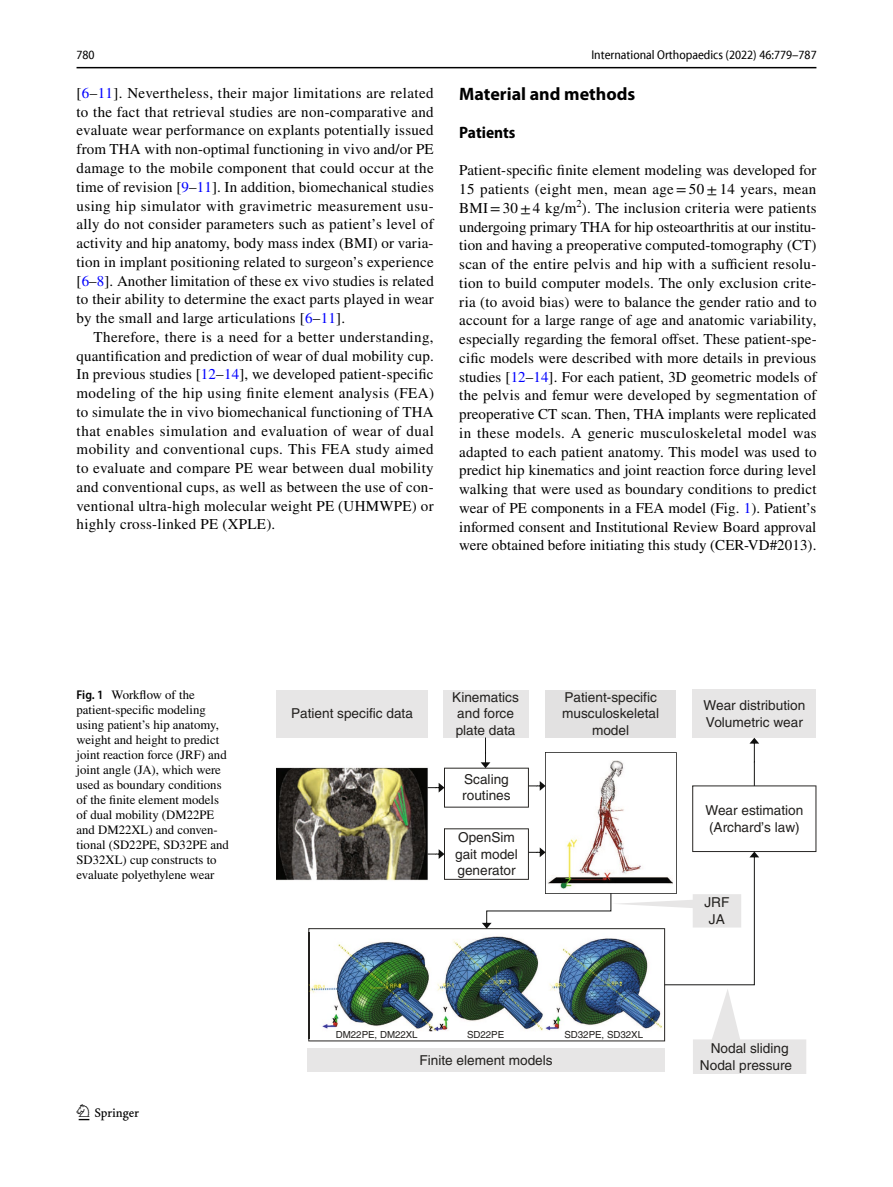
<style>
.page{position:relative;width:893px;height:1187px;background:#fff}
.page>*{position:absolute;margin:0;border:0;box-sizing:border-box;transform-origin:0 0}
.t1{font:22.5px "Springnew Regular 2";color:#000}
.t2{font:700 18px "Myriad Pro";color:#000}
.t3{font:700 semi-condensed 16.5px "Myriad Pro";color:#000}
.t4{font:15px/18.8px "STIX";letter-spacing:.02em;color:#000;text-align:justify}
.t5{font:13.65px/16.5px "Helvetica";color:#22201e}
.t6{font:12.75px/15px "STIX";color:#000}
.t7{font:semi-condensed 12.75px "Myriad Pro Unic";color:#000}
.t8{font:9.75px "Helvetica";color:#22201e}
.s1{color:#00f}
.s2{font-family:"Myriad Pro";font-weight:600;font-stretch:semi-condensed}
</style>
<div class="page">
<hr style="left:77px;top:67px;width:739px;height:1px;background:#000">
<img style="left:277px;top:767px;width:31px;height:114px">
<div style="left:276px;top:690px;width:151px;height:47px;background:#e7e6e6"></div>
<div style="left:443px;top:689px;width:85px;height:48px;background:#e7e6e6"></div>
<div style="left:545px;top:689px;width:131px;height:48px;background:#e2e1e1"></div>
<div style="left:693px;top:689px;width:123px;height:48px;background:#e7e6e6"></div>
<svg style="left:308px;top:737px;width:508px;height:336px"></svg>
<p class="t7" style="left:77px;top:50px;width:20px">780</p>
<p class="t7" style="left:591px;top:50px;width:227px">International Orthopaedics (2022) 46:779–787</p>
<p class="t4" style="left:77px;top:84px;width:359px">[<span class="s1">6</span>–<span class="s1">11</span>]. Nevertheless, their major limitations are related to the fact that retrieval studies are non-comparative and evaluate wear performance on explants potentially issued from THA with non-optimal functioning in vivo and/or PE damage to the mobile component that could occur at the time of revision [<span class="s1">9</span>–<span class="s1">11</span>]. In addition, biomechanical studies using hip simulator with gravimetric measurement usu&shy;ally do not consider parameters such as patient’s level of activity and hip anatomy, body mass index (BMI) or varia&shy;tion in implant positioning related to surgeon’s experience [<span class="s1">6</span>–<span class="s1">8</span>]. Another limitation of these ex vivo studies is related to their ability to determine the exact parts played in wear by the small and large articulations [<span class="s1">6</span>–<span class="s1">11</span>].</p>
<p class="t4" style="left:77px;top:328px;width:359px;text-indent:17px">Therefore, there is a need for a better understanding, quantification and prediction of wear of dual mobility cup.<br>In previous studies [<span class="s1">12</span>–<span class="s1">14</span>], we developed patient-specific modeling of the hip using finite element analysis (FEA) to simulate the in vivo biomechanical functioning of THA that enables simulation and evaluation of wear of dual mobility and conventional cups. This FEA study aimed to evaluate and compare PE wear between dual mobility and conventional cups, as well as between the use of con&shy;ventional ultra-high molecular weight PE (UHMWPE) or highly cross-linked PE (XPLE).</p>
<p class="t2" style="left:459px;top:82px;width:178px">Material and methods</p>
<p class="t3" style="left:459px;top:123px;width:58px">Patients</p>
<p class="t4" style="left:459px;top:162px;width:359px">Patient-specific finite element modeling was developed for 15 patients (eight men, mean age=50±14 years, mean BMI=30±4 kg/m<sup>2</sup>). The inclusion criteria were patients undergoing primary THA for hip osteoarthritis at our institu&shy;tion and having a preoperative computed-tomography (CT) scan of the entire pelvis and hip with a sufficient resolu&shy;tion to build computer models. The only exclusion crite&shy;ria (to avoid bias) were to balance the gender ratio and to account for a large range of age and anatomic variability, especially regarding the femoral offset. These patient-spe&shy;cific models were described with more details in previous studies [<span class="s1">12</span>–<span class="s1">14</span>]. For each patient, 3D geometric models of the pelvis and femur were developed by segmentation of preoperative CT scan. Then, THA implants were replicated in these models. A generic musculoskeletal model was adapted to each patient anatomy. This model was used to predict hip kinematics and joint reaction force during level walking that were used as boundary conditions to predict wear of PE components in a FEA model (Fig. <span class="s1">1</span>). Patient’s informed consent and Institutional Review Board approval were obtained before initiating this study (CER-VD#2013).</p>
<p class="t6" style="left:77px;top:688px;width:154px"><span class="s2">Fig. 1</span> Workflow of the patient-specific modeling using patient’s hip anatomy, weight and height to predict joint reaction force (JRF) and joint angle (JA), which were used as boundary conditions of the finite element models of dual mobility (DM22PE and DM22XL) and conven&shy;tional (SD22PE, SD32PE and<br>SD32XL) cup constructs to evaluate polyethylene wear</p>
<p class="t5" style="left:291px;top:705px;width:123px">Patient specific data</p>
<p class="t5" style="left:452px;top:688px;width:68px">Kinematics and force plate data</p>
<p class="t5" style="left:462px;top:771px;width:50px">Scaling routines</p>
<p class="t5" style="left:455px;top:829px;width:64px">OpenSim gait model generator</p>
<p class="t5" style="left:562px;top:688px;width:98px;text-align:center">Patient-specific musculoskeletal model</p>
<p class="t5" style="left:703px;top:696px;width:103px">Wear distribution<br>Volumetric wear</p>
<p class="t5" style="left:705px;top:802px;width:100px">Wear estimation (Archard’s law)</p>
<p class="t5" style="left:704px;top:894px;width:26px;text-align:center">JRF<br>JA</p>
<h1 class="t1" style="left:79px;top:1104px;width:62px">1 3</h1>
<p class="t8" style="left:336px;top:1029px;width:83px">DM22PE, DM22XL</p>
<p class="t8" style="left:467px;top:1029px;width:39px">SD22PE</p>
<p class="t8" style="left:564px;top:1029px;width:80px">SD32PE, SD32XL</p>
<p class="t5" style="left:420px;top:1051px;width:135px">Finite element models</p>
<p class="t5" style="left:700px;top:1039px;width:94px;text-align:center">Nodal sliding<br>Nodal pressure</p>
</div>
